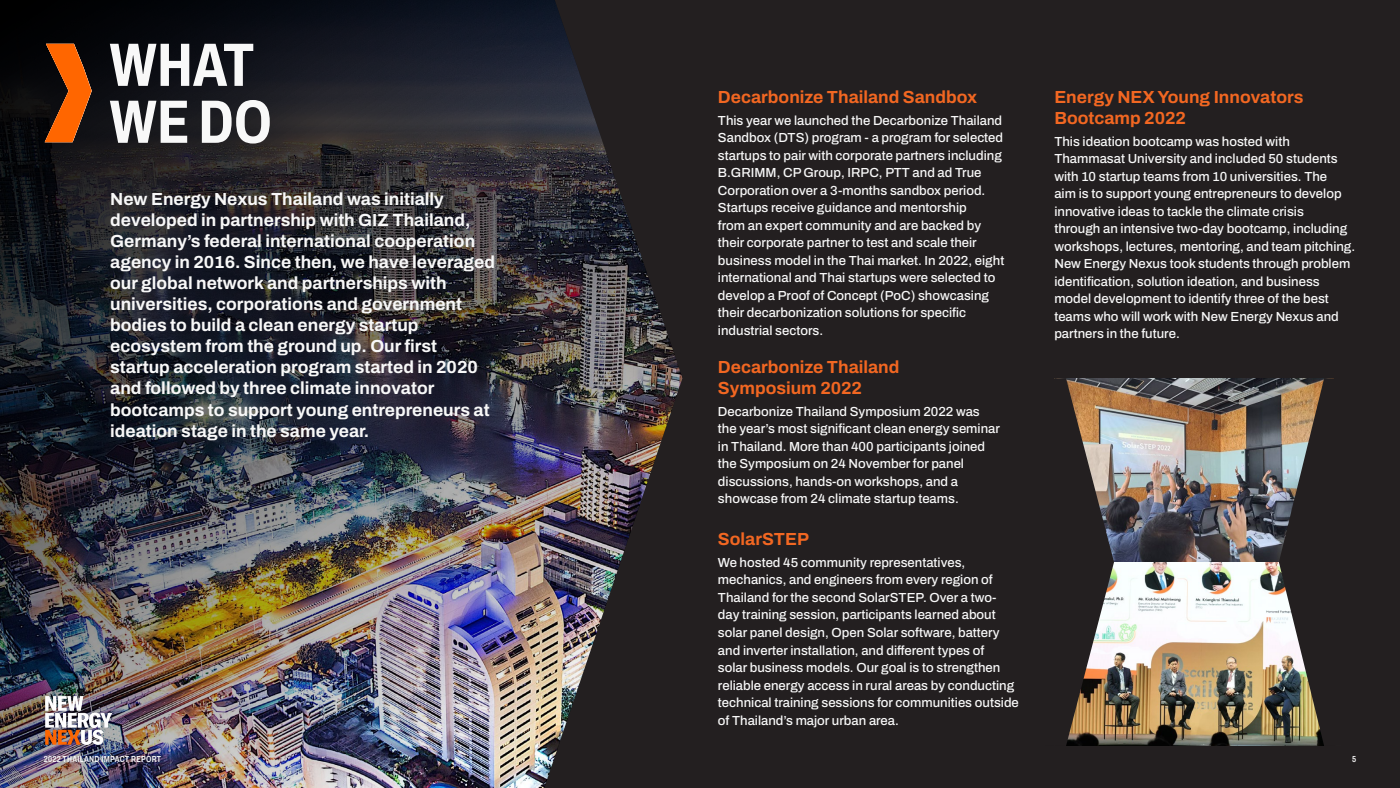
<style>
.page{position:relative;width:1400px;height:788px;background:#231f20}
.page>*{position:absolute;margin:0;border:0;box-sizing:border-box;transform-origin:0 0}
.t1{font:700 61.25px/56.9px "Archivo Condensed";color:#f8f8f8}
.t2{font:700 17.5px/21px "Archivo";color:#f8f8f8}
.t3{font:700 17.5px/21px "Archivo";color:#f26722}
.t4{font:500 13.12px/17.5px "Archivo";color:#f8f8f8}
.t5{font:600 8.75px "Archivo Condensed";letter-spacing:.03em;color:#f8f8f8}
</style>
<div class="page">
<img style="left:1114px;top:378px;width:165px;height:184px">
<img style="left:1114px;top:562px;width:165px;height:184px">
<img style="left:1279px;top:378px;width:55px;height:368px">
<svg style="left:1054px;top:378px;width:60px;height:368px"></svg>
<img style="left:0;top:0;width:682px;height:788px">
<img style="left:45px;top:695px;width:67px;height:49px">
<svg style="left:45px;top:44px;width:47px;height:98px;background:#923f08"></svg>
<h1 class="t1" style="left:109px;top:36px;width:164px">WHAT<br>WE DO</h1>
<p class="t2" style="left:110px;top:189px;width:386px">New Energy Nexus Thailand was initially developed in partnership with GIZ Thailand, Germany’s federal international cooperation agency in 2016. Since then, we have leveraged our global network and partnerships with universities, corporations and government bodies to build a clean energy startup ecosystem from the ground up. Our first startup acceleration program started in 2020 and followed by three climate innovator bootcamps to support young entrepreneurs at ideation stage in the same year.</p>
<h2 class="t3" style="left:718px;top:86px;width:261px">Decarbonize Thailand Sandbox</h2>
<p class="t4" style="left:718px;top:111px;width:288px">This year we launched the Decarbonize Thailand Sandbox (DTS) program - a program for selected startups to pair with corporate partners including B.GRIMM, CP Group, IRPC, PTT and ad True Corporation over a 3-months sandbox period.<br>Startups receive guidance and mentorship<br>from an expert community and are backed by their corporate partner to test and scale their business model in the Thai market. In 2022, eight international and Thai startups were selected to develop a Proof of Concept (PoC) showcasing their decarbonization solutions for specific industrial sectors.</p>
<h2 class="t3" style="left:718px;top:357px;width:183px">Decarbonize Thailand<br>Symposium 2022</h2>
<p class="t4" style="left:718px;top:402px;width:283px">Decarbonize Thailand Symposium 2022 was the year’s most significant clean energy seminar in Thailand. More than 400 participants joined the Symposium on 24 November for panel discussions, hands-on workshops, and a showcase from 24 climate startup teams.</p>
<h2 class="t3" style="left:718px;top:528px;width:93px">SolarSTEP</h2>
<p class="t4" style="left:718px;top:553px;width:302px">We hosted 45 community representatives, mechanics, and engineers from every region of Thailand for the second SolarSTEP. Over a two&shy;day training session, participants learned about solar panel design, Open Solar software, battery and inverter installation, and different types of<br>solar business models. Our goal is to strengthen reliable energy access in rural areas by conducting technical training sessions for communities outside of Thailand’s major urban area.</p>
<h2 class="t3" style="left:1054px;top:86px;width:251px">Energy NEX Young Innovators<br>Bootcamp 2022</h2>
<p class="t4" style="left:1054px;top:132px;width:302px">This ideation bootcamp was hosted with Thammasat University and included 50 students with 10 startup teams from 10 universities. The<br>aim is to support young entrepreneurs to develop innovative ideas to tackle the climate crisis<br>through an intensive two-day bootcamp, including workshops, lectures, mentoring, and team pitching.<br>New Energy Nexus took students through problem identification, solution ideation, and business model development to identify three of the best teams who will work with New Energy Nexus and partners in the future.</p>
<p class="t5" style="left:44px;top:752px;width:119px">2022 THAILAND IMPACT REPORT</p>
<p class="t5" style="left:1352px;top:751px;width:6px">5</p>
<p class="t5" style="left:63px;top:752px;width:109px">P ILIPPINES IMPACT REPORT</p>
</div>
